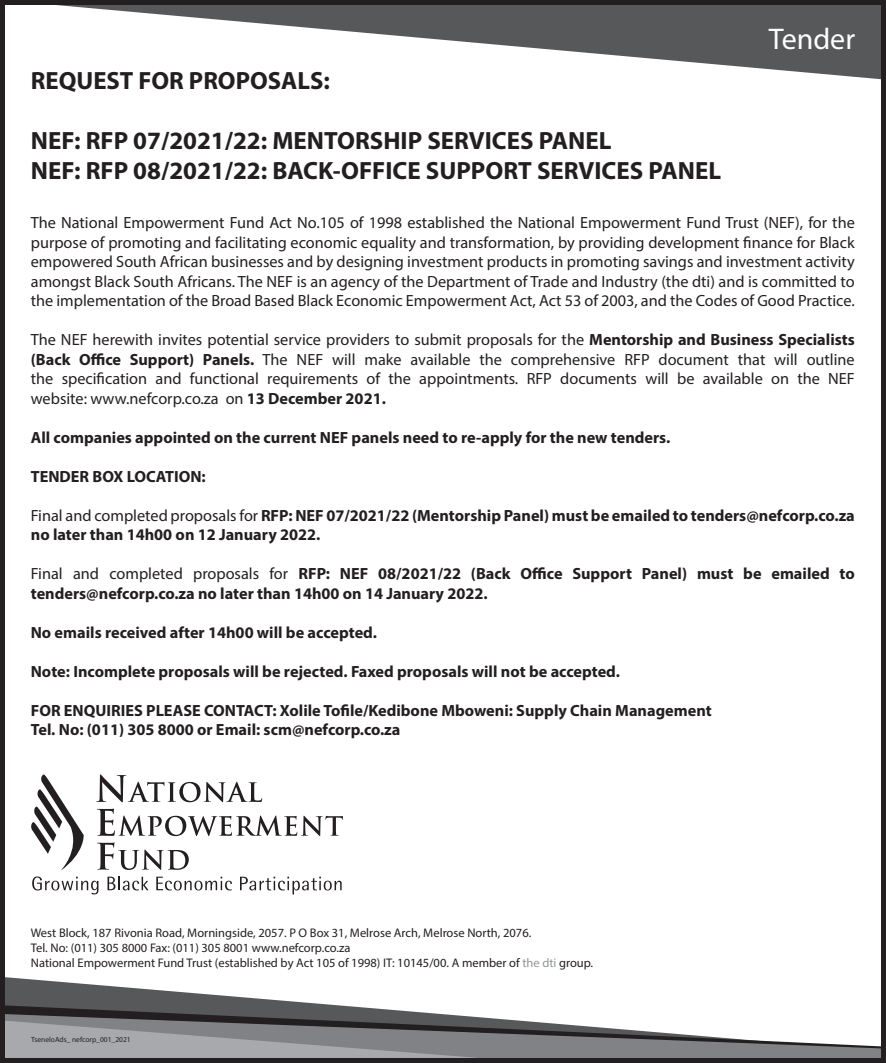
<style>
.page{position:relative;width:886px;height:1063px;background:#fff}
.page>*{position:absolute;margin:0;border:0;box-sizing:border-box;transform-origin:0 0}
.t1{font:30px "Myriad Pro";color:#fff}
.t2{font:700 25px/30px "Myriad Pro";color:#231f20}
.t3{font:16.25px/19.5px "Myriad Pro";color:#231f20;text-align:justify}
.t4{font:700 16.25px/19.5px "Myriad Pro";color:#231f20}
.t5{font:12.5px/15px "Myriad Pro";color:#231f20}
.t6{font:7.5px "Myriad Pro";color:#231f20}
.s1{font-weight:700}
.s2{font-weight:400}
.s3{color:#939598}
</style>
<div class="page">
<svg style="left:6px;top:977px;width:328px;height:28px"></svg>
<svg style="left:6px;top:1005px;width:434px;height:9px;fill:#57585a"></svg>
<svg style="left:6px;top:1014px;width:874px;height:43px"></svg>
<svg style="left:6px;top:1020px;width:483px;height:37px"></svg>
<svg style="left:67px;top:6px;width:813px;height:74px"></svg>
<div style="left:0;top:0;width:886px;height:1063px;border:5px solid #231f20"></div>
<svg style="left:31px;top:774px;width:312px;height:120px"></svg>
<h2 class="t2" style="left:31px;top:65px;width:301px">REQUEST FOR PROPOSALS:</h2>
<h1 class="t1" style="left:769px;top:20px;width:88px">Tender</h1>
<h2 class="t2" style="left:31px;top:125px;width:692px">NEF: RFP 07/2021/22: MENTORSHIP SERVICES PANEL<br>NEF: RFP 08/2021/22: BACK-OFFICE SUPPORT SERVICES PANEL</h2>
<p class="t3" style="left:31px;top:213px;width:825px">The National Empowerment Fund Act No.105 of 1998 established the National Empowerment Fund Trust (NEF), for the purpose of promoting and facilitating economic equality and transformation, by providing development finance for Black empowered South African businesses and by designing investment products in promoting savings and investment activity amongst Black South Africans. The NEF is an agency of the Department of Trade and Industry (the dti) and is committed to the implementation of the Broad Based Black Economic Empowerment Act, Act 53 of 2003, and the Codes of Good Practice.</p>
<p class="t3" style="left:31px;top:330px;width:825px">The NEF herewith invites potential service providers to submit proposals for the <span class="s1">Mentorship and Business Specialists (Back Office Support) Panels.</span> The NEF will make available the comprehensive RFP document that will outline the specification and functional requirements of the appointments. RFP documents will be available on the NEF website: www.nefcorp.co.za on <span class="s1">13 December 2021.</span></p>
<p class="t4" style="left:31px;top:427px;width:641px">All companies appointed on the current NEF panels need to re-apply for the new tenders.</p>
<p class="t4" style="left:31px;top:466px;width:176px">TENDER BOX LOCATION:</p>
<p class="t4" style="left:31px;top:505px;width:825px"><span class="s2">Final and completed proposals for</span> RFP: NEF 07/2021/22 (Mentorship Panel) must be emailed to tenders@nefcorp.co.za no later than 14h00 on 12 January 2022.</p>
<p class="t4" style="left:31px;top:564px;width:825px"><span class="s2">Final and completed proposals for</span> RFP: NEF 08/2021/22 (Back Office Support Panel) must be emailed to tenders@nefcorp.co.za no later than 14h00 on 14 January 2022.</p>
<p class="t4" style="left:31px;top:622px;width:348px">No emails received after 14h00 will be accepted.</p>
<p class="t4" style="left:31px;top:661px;width:591px">Note: Incomplete proposals will be rejected. Faxed proposals will not be accepted.</p>
<p class="t4" style="left:31px;top:700px;width:682px">FOR ENQUIRIES PLEASE CONTACT: Xolile Tofile/Kedibone Mboweni: Supply Chain Management<br>Tel. No: (011) 305 8000 or Email: scm@nefcorp.co.za</p>
<p class="t5" style="left:31px;top:925px;width:564px">West Block, 187 Rivonia Road, Morningside, 2057. P O Box 31, Melrose Arch, Melrose North, 2076.<br>Tel. No: (011) 305 8000 Fax: (011) 305 8001 www.nefcorp.co.za<br>National Empowerment Fund Trust (established by Act 105 of 1998) IT: 10145/00. A member of <span class="s3">the dti</span> group.</p>
<p class="t6" style="left:31px;top:1035px;width:101px">TseneloAds_ nefcorp_001_2021</p>
</div>
